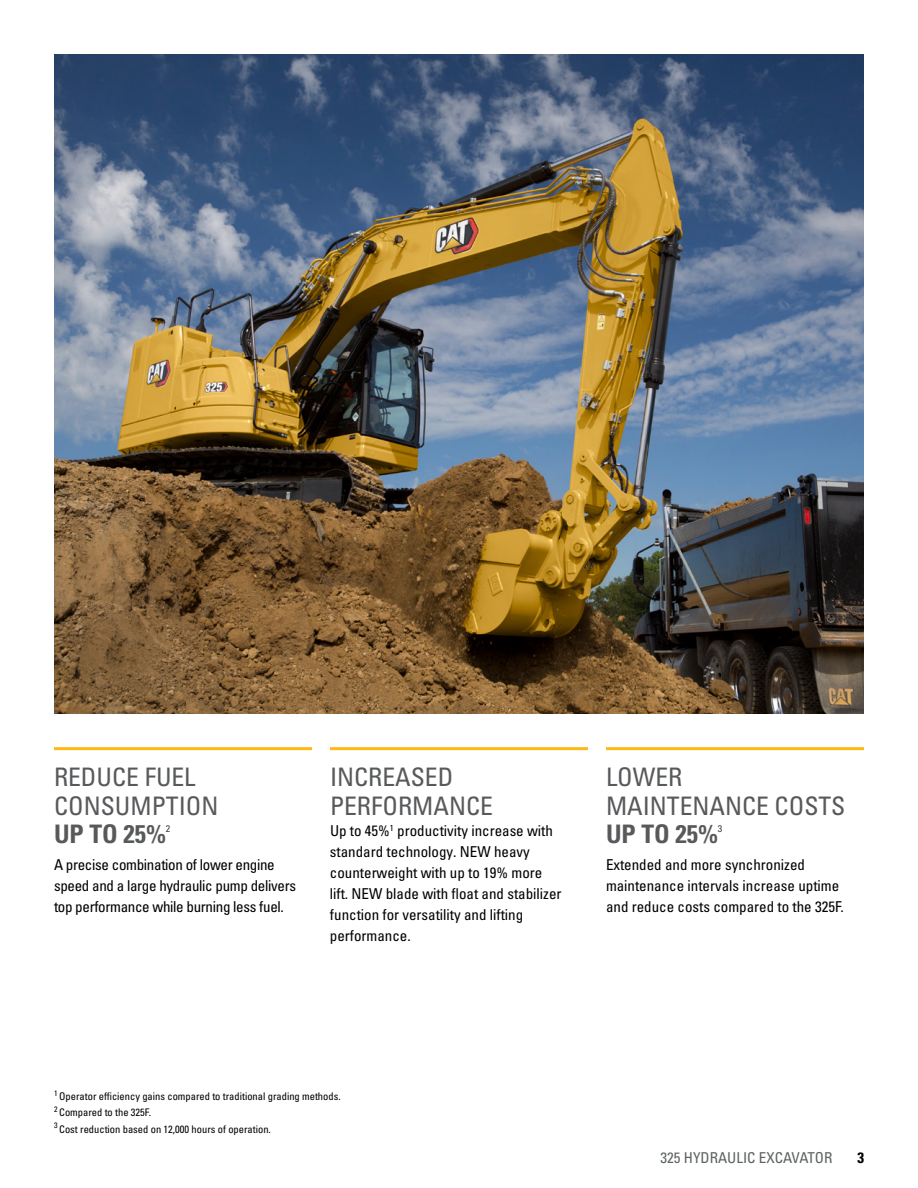
<style>
.page{position:relative;width:918px;height:1188px;background:#fff}
.page>*{position:absolute;margin:0;border:0;box-sizing:border-box;transform-origin:0 0}
.t1{font:condensed 25.5px/28.5px "Univers LTCYR 57";color:#58595b}
.t2{font:25.5px "Univers LTCYR 67 Bold Cond";color:#58595b}
.t3{font:condensed 15px/21px "Univers LTCYR 57";color:#000}
.t4{font:condensed 15px/21px "Univers LTCYR 57";letter-spacing:-.02em;color:#000}
.t5{font:condensed 15px "Univers LTCYR 57";color:#5e6263}
.t6{font:15px "Univers LTCYR 67 Bold Cond";color:#000}
.t7{font:condensed 10.5px/16.2px "Univers LTCYR 57";color:#000}
.t8{font:condensed 9.6px "Univers LTCYR 57";color:#414042;scale:1.05 1}
</style>
<div class="page">
<img style="left:54px;top:54px;width:810px;height:660px">
<hr style="left:54px;top:747px;width:258px;height:3px;background:#fdba12">
<hr style="left:330px;top:747px;width:258px;height:3px;background:#fdba12">
<hr style="left:606px;top:747px;width:258px;height:3px;background:#fdba12">
<h1 class="t1" style="left:54px;top:762px;width:166px">REDUCE FUEL<br>CONSUMPTION</h1>
<h1 class="t2" style="left:54px;top:818px;width:113px">UP TO 25%</h1>
<p class="t8" style="left:166px;top:822px;width:6px">2</p>
<p class="t4" style="left:54px;top:854px;width:244px">A precise combination of lower engine speed and a large hydraulic pump delivers top performance while burning less fuel.</p>
<h1 class="t1" style="left:330px;top:762px;width:164px">INCREASED<br>PERFORMANCE</h1>
<p class="t3" style="left:330px;top:819px;width:233px">Up to 45%<sup>1</sup> productivity increase with standard technology. NEW heavy counterweight with up to 19% more lift. NEW blade with float and stabilizer function for versatility and lifting performance.</p>
<h1 class="t1" style="left:606px;top:762px;width:241px">LOWER<br>MAINTENANCE COSTS</h1>
<h1 class="t2" style="left:606px;top:818px;width:113px">UP TO 25%</h1>
<p class="t8" style="left:718px;top:822px;width:6px">3</p>
<p class="t3" style="left:606px;top:854px;width:239px">Extended and more synchronized maintenance intervals increase uptime and reduce costs compared to the 325F.</p>
<p class="t7" style="left:54px;top:1088px;width:288px"><sup>1</sup> Operator efficiency gains compared to traditional grading methods.<br><sup>2</sup> Compared to the 325F.<br><sup>3</sup> Cost reduction based on 12,000 hours of operation.</p>
<p class="t5" style="left:661px;top:1148px;width:173px">325 HYDRAULIC EXCAVATOR</p>
<p class="t6" style="left:857px;top:1148px;width:8px">3</p>
</div>
